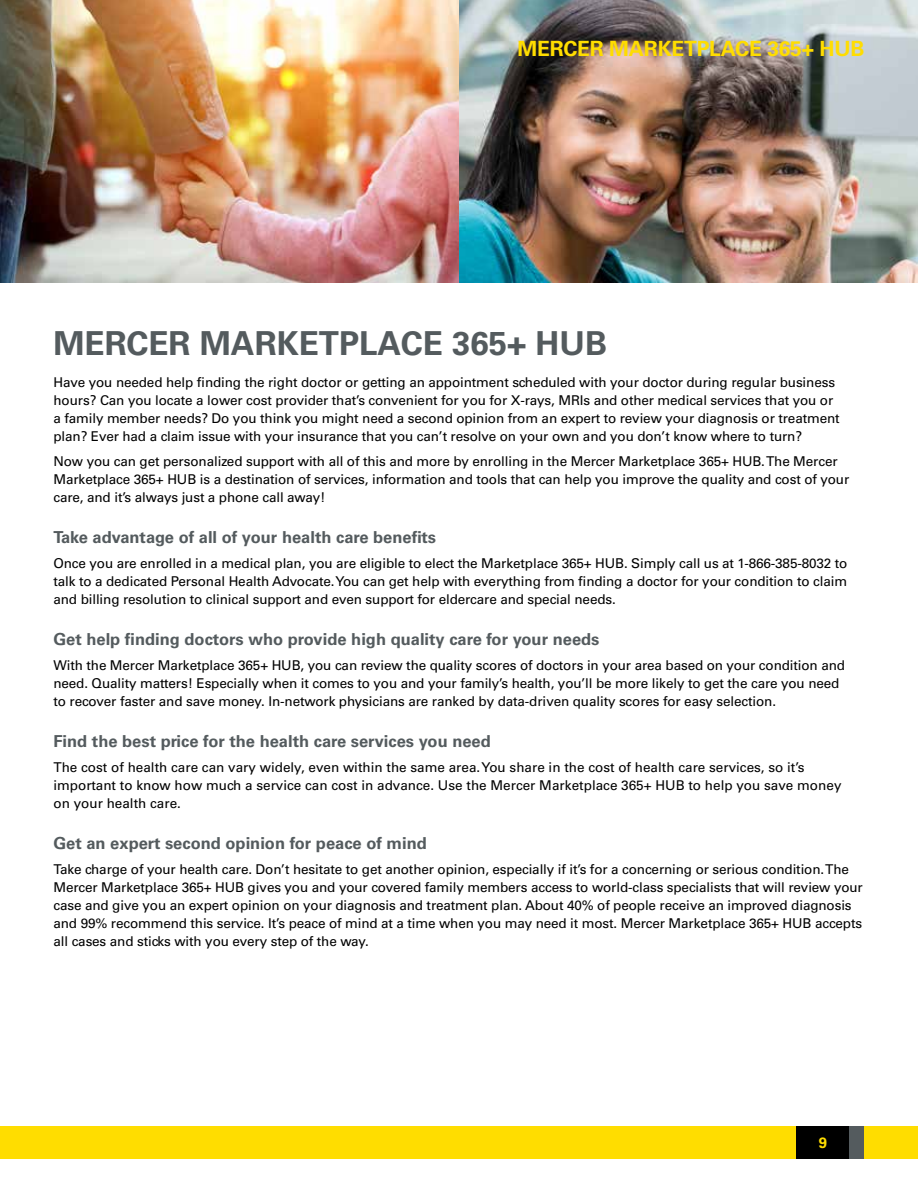
<style>
.page{position:relative;width:918px;height:1188px;background:#fff}
.page>*{position:absolute;margin:0;border:0;box-sizing:border-box;transform-origin:0 0}
.t1{font:700 33px "Univers LT Std";color:#545b5e}
.t2{font:700 21px "Univers LT Std";letter-spacing:-.01em;color:#fd0}
.t3{font:700 16.5px "Univers LT Std";color:#545b5e}
.t4{font:700 15px "Univers LT Std";color:#fd0}
.t5{font:13.5px/18px "Univers LT Std";letter-spacing:-.01em;color:#000}
</style>
<div class="page">
<img style="left:0;top:0;width:918px;height:282px">
<div style="left:0;top:1126px;width:918px;height:33px;background:#fd0"></div>
<div style="left:796px;top:1126px;width:54px;height:33px;background:#000"></div>
<div style="left:850px;top:1126px;width:14px;height:33px;background:#545b5e"></div>
<h2 class="t2" style="left:518px;top:37px;width:34px">Mercer</h2>
<h2 class="t2" style="left:609px;top:37px;width:34px">Marketplace</h2>
<h2 class="t2" style="left:767px;top:37px;width:99px">365+ HUB</h2>
<h1 class="t1" style="left:53px;top:324px;width:555px">MERCER MARKETPLACE 365+ HUB</h1>
<p class="t5" style="left:53px;top:373px;width:788px">Have you needed help finding the right doctor or getting an appointment scheduled with your doctor during regular business hours? Can you locate a lower cost provider that’s convenient for you for X-rays, MRIs and other medical services that you or a family member needs? Do you think you might need a second opinion from an expert to review your diagnosis or treatment plan? Ever had a claim issue with your insurance that you can’t resolve on your own and you don’t know where to turn?</p>
<p class="t5" style="left:53px;top:452px;width:797px">Now you can get personalized support with all of this and more by enrolling in the Mercer Marketplace 365+ HUB. The Mercer<br>Marketplace 365+ HUB is a destination of services, information and tools that can help you improve the quality and cost of your care, and it’s always just a phone call away!</p>
<p class="t3" style="left:53px;top:527px;width:384px">Take advantage of all of your health care benefits</p>
<p class="t5" style="left:53px;top:554px;width:796px;text-align:justify">Once you are enrolled in a medical plan, you are eligible to elect the Marketplace 365+ HUB. Simply call us at 1-866-385-8032 to talk to a dedicated Personal Health Advocate. You can get help with everything from finding a doctor for your condition to claim and billing resolution to clinical support and even support for eldercare and special needs.</p>
<p class="t3" style="left:53px;top:629px;width:548px">Get help finding doctors who provide high quality care for your needs</p>
<p class="t5" style="left:53px;top:656px;width:793px">With the Mercer Marketplace 365+ HUB, you can review the quality scores of doctors in your area based on your condition and need. Quality matters! Especially when it comes to you and your family’s health, you’ll be more likely to get the care you need to recover faster and save money. In-network physicians are ranked by data-driven quality scores for easy selection.</p>
<p class="t3" style="left:53px;top:731px;width:439px">Find the best price for the health care services you need</p>
<p class="t5" style="left:53px;top:758px;width:790px">The cost of health care can vary widely, even within the same area. You share in the cost of health care services, so it’s important to know how much a service can cost in advance. Use the Mercer Marketplace 365+ HUB to help you save money on your health care.</p>
<p class="t3" style="left:53px;top:833px;width:375px">Get an expert second opinion for peace of mind</p>
<p class="t5" style="left:53px;top:860px;width:811px">Take charge of your health care. Don’t hesitate to get another opinion, especially if it’s for a concerning or serious condition. The Mercer Marketplace 365+ HUB gives you and your covered family members access to world-class specialists that will review your case and give you an expert opinion on your diagnosis and treatment plan. About 40% of people receive an improved diagnosis and 99% recommend this service. It’s peace of mind at a time when you may need it most. Mercer Marketplace 365+ HUB accepts all cases and sticks with you every step of the way.</p>
<p class="t4" style="left:819px;top:1134px;width:10px">9</p>
</div>
